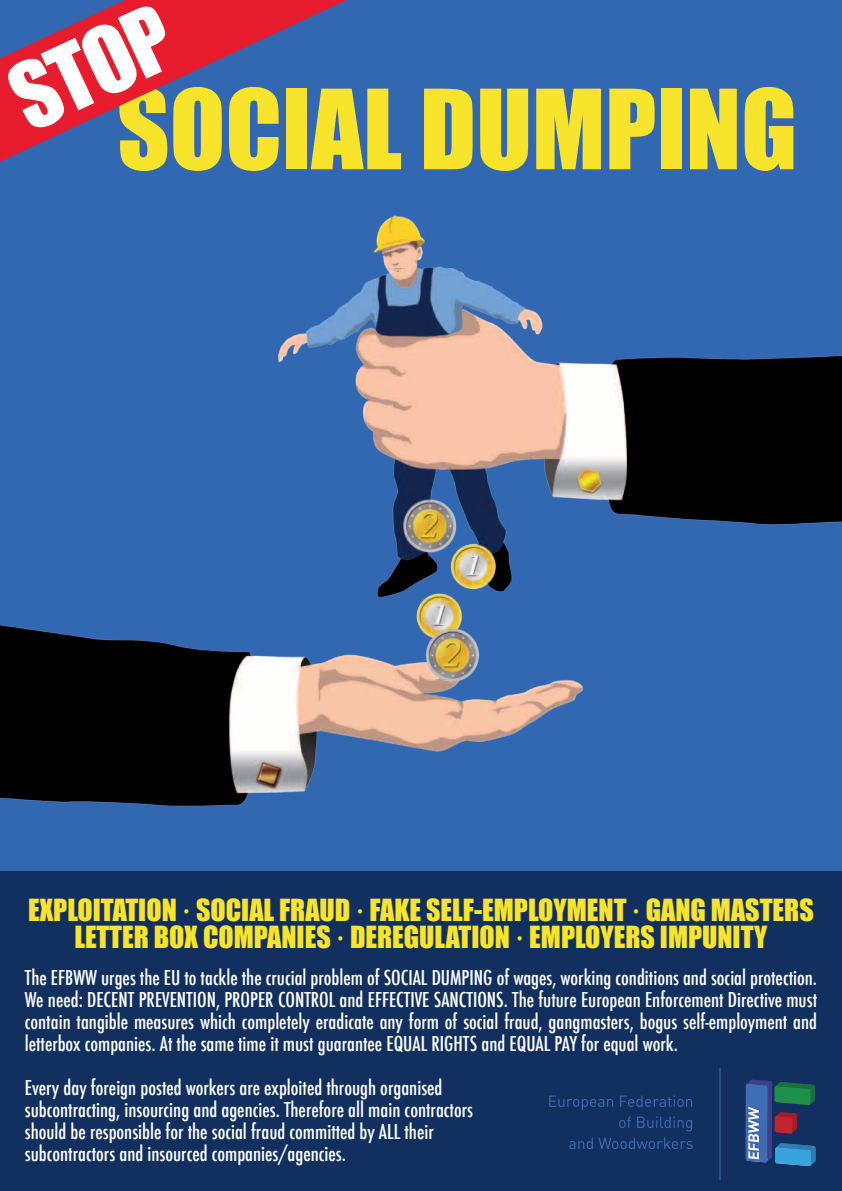
<style>
.page{position:relative;width:842px;height:1191px;background:#3267b2}
.page>*{position:absolute;margin:0;border:0;box-sizing:border-box;transform-origin:0 0}
.t1{font:102px "Impact";color:#f8e42a}
.t2{font:85px "Impact";color:#fff}
.t3{font:28px/27px "Impact";color:#f8e42a;text-align:center}
.t4{font:500 condensed 20px/22px "Futura";color:#fff;text-align:justify}
</style>
<div class="page">
<div style="left:0;top:871px;width:842px;height:320px;background:#11305f"></div>
<img style="left:0;top:215px;width:842px;height:592px">
<svg style="left:0;top:0;width:347px;height:162px"></svg>
<svg style="left:746px;top:1079px;width:70px;height:87px"></svg>
<svg style="left:549px;top:1095px;width:64px;height:15px"></svg>
<svg style="left:620px;top:1095px;width:72px;height:12px"></svg>
<svg style="left:619px;top:1116px;width:12px;height:12px"></svg>
<svg style="left:637px;top:1116px;width:55px;height:15px"></svg>
<svg style="left:569px;top:1137px;width:124px;height:12px"></svg>
<hr style="left:719px;top:1068px;width:1px;height:112px;background:#3e6db5">
<h2 class="t2" style="left:-12px;top:43px;width:169px;rotate:-25deg">STOP</h2>
<h1 class="t1" style="left:117px;top:50px;width:682px">SOCIAL DUMPING</h1>
<h3 class="t3" style="left:28px;top:895px;width:787px">EXPLOITATION · SOCIAL FRAUD · FAKE SELF-EMPLOYMENT · GANG MASTERS<br>LETTER BOX COMPANIES · DEREGULATION · EMPLOYERS IMPUNITY</h3>
<p class="t4" style="left:25px;top:966px;width:794px">The EFBWW urges the EU to tackle the crucial problem of SOCIAL DUMPING of wages, working conditions and social protection.<br>We need: DECENT PREVENTION, PROPER CONTROL and EFFECTIVE SANCTIONS. The future European Enforcement Directive must contain tangible measures which completely eradicate any form of social fraud, gangmasters, bogus self-employment and letterbox companies. At the same time it must guarantee EQUAL RIGHTS and EQUAL PAY for equal work.</p>
<p class="t4" style="left:25px;top:1076px;width:450px;text-align:left">Every day foreign posted workers are exploited through organised subcontracting, insourcing and agencies. Therefore all main contractors should be responsible for the social fraud committed by ALL their subcontractors and insourced companies/agencies.</p>
</div>
